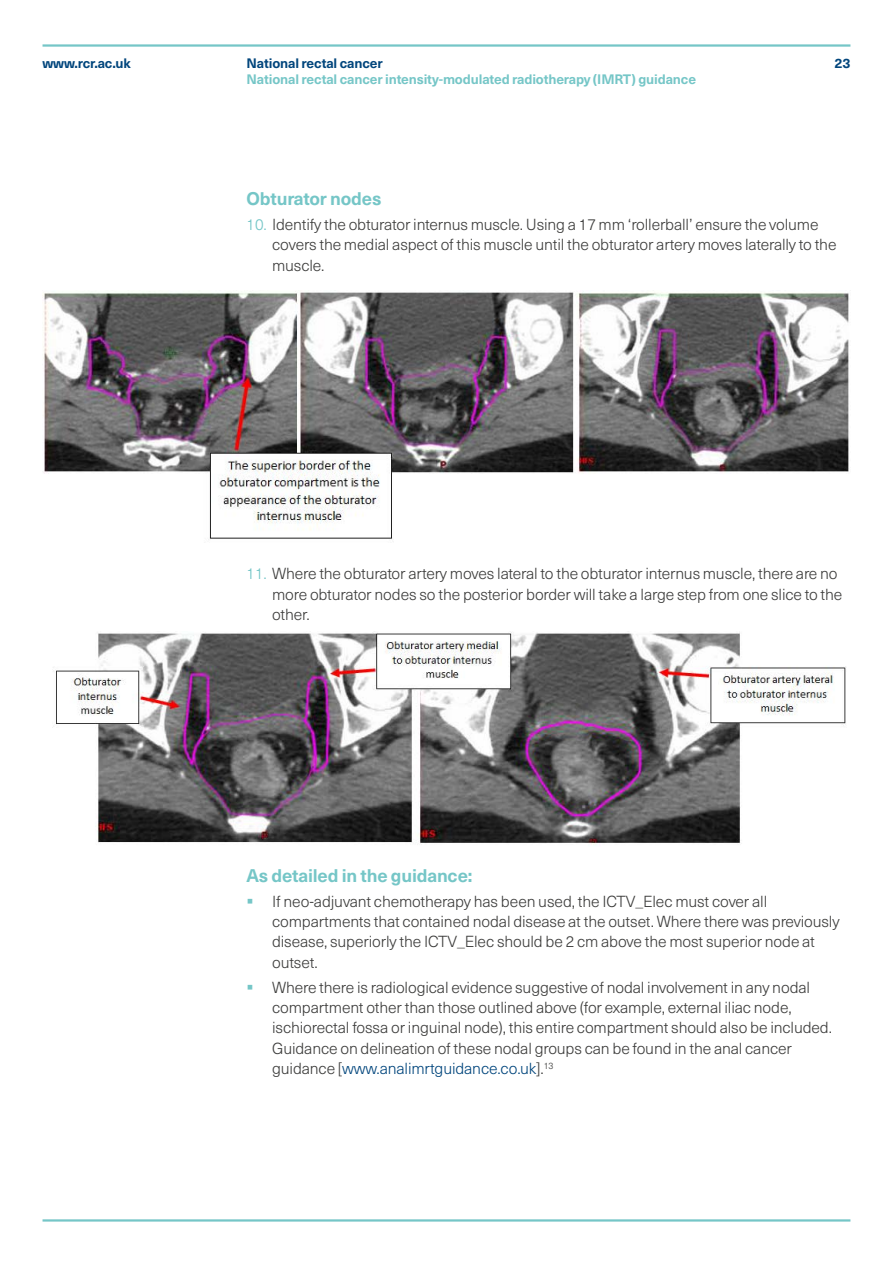
<style>
.page{position:relative;width:893px;height:1263px;background:#fff}
.page>*{position:absolute;margin:0;border:0;box-sizing:border-box;transform-origin:0 0}
.t1{font:700 18px "Neue Haas Unica Pro";letter-spacing:-.01em;color:#75c6c7}
.t2{font:300 15.75px/20.2px "Neue Haas Unica Pro";letter-spacing:-.01em;color:#3c3c3b}
.t3{font:700 13.5px "Neue Haas Unica Pro";letter-spacing:-.01em;color:#75c6c7}
.t4{font:700 13.5px "Neue Haas Unica Pro";letter-spacing:-.01em;color:#00457c}
.s1{color:#75c6c7}
.s2{color:#00457c}
</style>
<div class="page">
<hr style="left:43px;top:1219px;width:807px;height:2px;background:#75c6c7">
<hr style="left:43px;top:44px;width:807px;height:3px;background:#75c6c7">
<img style="left:43px;top:291px;width:806px;height:249px">
<img style="left:52px;top:631px;width:794px;height:214px">
<p class="t4" style="left:43px;top:55px;width:90px">www.rcr.ac.uk</p>
<p class="t4" style="left:247px;top:55px;width:138px">National rectal cancer</p>
<p class="t4" style="left:834px;top:55px;width:18px">23</p>
<p class="t3" style="left:247px;top:71px;width:451px">National rectal cancer intensity-modulated radiotherapy (IMRT) guidance</p>
<p class="t1" style="left:247px;top:188px;width:136px">Obturator nodes</p>
<p class="t2" style="left:272px;top:215px;width:566px;text-indent:-26px"><span class="s1">10.</span> Identify the obturator internus muscle. Using a 17 mm ‘rollerball’ ensure the volume covers the medial aspect of this muscle until the obturator artery moves laterally to the muscle.</p>
<p class="t2" style="left:272px;top:564px;width:572px;text-indent:-26px"><span class="s1">11.</span> Where the obturator artery moves lateral to the obturator internus muscle, there are no more obturator nodes so the posterior border will take a large step from one slice to the other.</p>
<p class="t1" style="left:247px;top:864px;width:227px">As detailed in the guidance:</p>
<p class="t2" style="left:272px;top:891px;width:569px;text-indent:-26px"><span class="s1">▪</span> If neo-adjuvant chemotherapy has been used, the ICTV_Elec must cover all compartments that contained nodal disease at the outset. Where there was previously disease, superiorly the ICTV_Elec should be 2 cm above the most superior node at outset.</p>
<p class="t2" style="left:272px;top:977px;width:561px;text-indent:-26px"><span class="s1">▪</span> Where there is radiological evidence suggestive of nodal involvement in any nodal compartment other than those outlined above (for example, external iliac node, ischiorectal fossa or inguinal node), this entire compartment should also be included.<br>Guidance on delineation of these nodal groups can be found in the anal cancer guidance [<span class="s2">www.analimrtguidance.co.uk</span>].<sup>13</sup></p>
</div>
